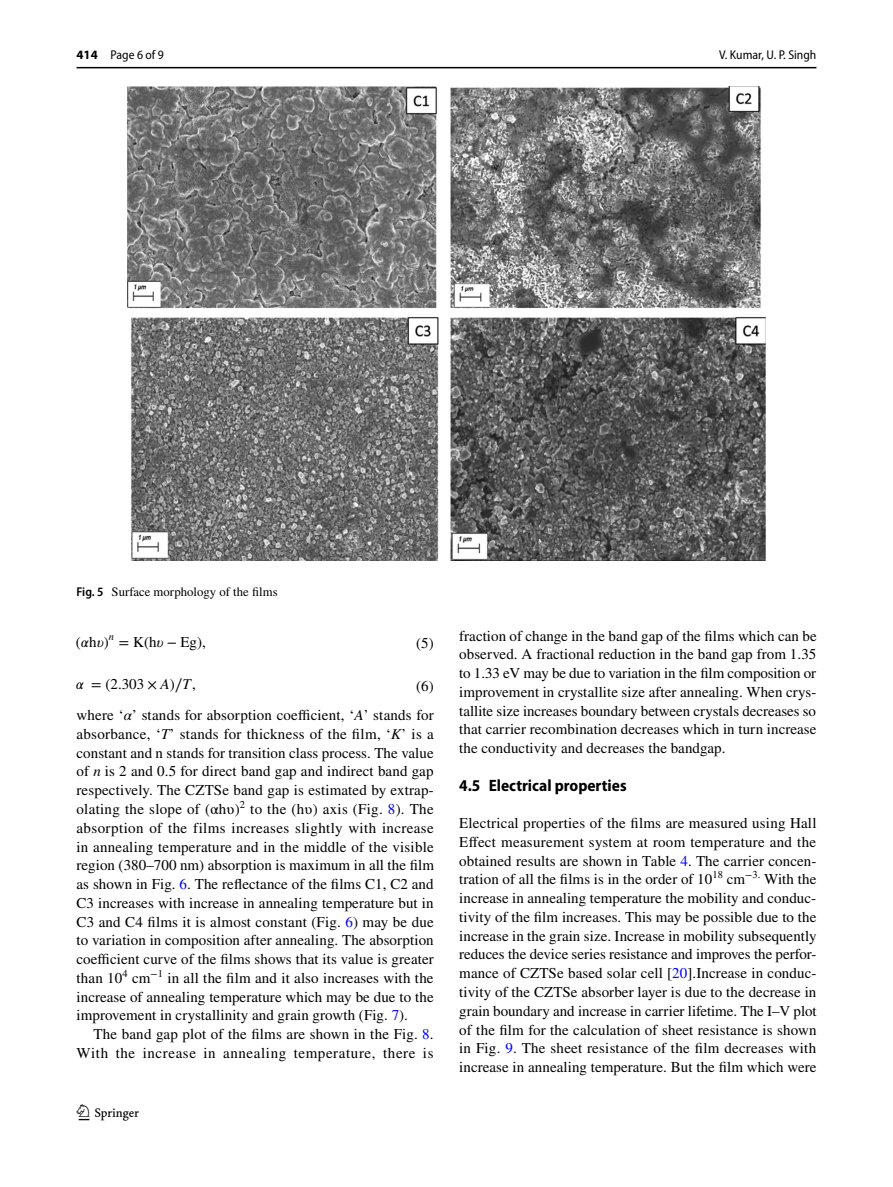
<style>
.page{position:relative;width:893px;height:1187px;background:#fff}
.page>*{position:absolute;margin:0;border:0;box-sizing:border-box;transform-origin:0 0}
.t1{font:22.5px "Springnew Regular 2";color:#000}
.t2{font:700 semi-condensed 16.5px "Myriad Pro";color:#000}
.t3{font:15px/18.8px "STIX";letter-spacing:.005em;color:#000;text-align:justify}
.t4{font:15px/18.8px "STIX";letter-spacing:.04em;color:#000;text-align:right}
.t5{font:15px "STIX Math Regular 11";color:#000}
.t6{font:15px "STIX General Regular 7";color:#000}
.t7{font:12.75px "STIX";color:#000}
.t8{font:semi-condensed 12.75px "Myriad Pro";color:#000}
.s1{font-weight:700;font-stretch:normal}
.s2{font-family:"Myriad Pro";font-weight:600;font-stretch:semi-condensed}
.s3{font-family:"STIX Math Italic 8"}
.s4{font-family:"STIX General Regular 8"}
.s5{font-family:"STIX Math Italic 9"}
.s6{font-family:"STIX Math Regular 12"}
.s7{font-family:"STIX General Italic 6"}
.s8{font-style:italic}
.s9{color:#00f}
</style>
<div class="page">
<hr style="left:77px;top:67px;width:739px;height:1px;background:#000">
<img style="left:127px;top:87px;width:638px;height:473px">
<p class="t8" style="left:77px;top:48px;width:89px"><span class="s1">414</span> Page 6 of 9</p>
<p class="t8" style="left:719px;top:48px;width:99px">V. Kumar, U. P. Singh</p>
<p class="t7" style="left:77px;top:582px;width:203px"><span class="s2">Fig. 5</span> Surface morphology of the films</p>
<p class="t5" style="left:76px;top:636px;width:132px">(<span class="s3">𝛼</span><span class="s4">h</span><span class="s3">𝜐</span>)<sup>n</sup> = <span class="s4">K</span>(<span class="s4">h</span><span class="s3">𝜐</span> − <span class="s4">Eg</span>)<span class="s4">,</span></p>
<p class="t3" style="left:416px;top:635px;width:19px">(5)</p>
<p class="t6" style="left:76px;top:678px;width:121px"><span class="s5">𝛼</span> <span class="s6">= (</span>2.303 <span class="s6">×</span> <span class="s7">A</span><span class="s6">)∕</span><span class="s7">T</span>,</p>
<p class="t3" style="left:416px;top:677px;width:19px">(6)</p>
<p class="t3" style="left:77px;top:706px;width:359px">where ‘<span class="s8">α</span>’ stands for absorption coefficient, ‘<span class="s8">A</span>’ stands for absorbance, ‘<span class="s8">T</span>’ stands for thickness of the film, ‘<span class="s8">K</span>’ is a constant and n stands for transition class process. The value of <span class="s8">n</span> is 2 and 0.5 for direct band gap and indirect band gap respectively. The CZTSe band gap is estimated by extrap&shy;olating the slope of (αhυ)<sup>2</sup> to the (hυ) axis (Fig. <span class="s9">8</span>). The absorption of the films increases slightly with increase in annealing temperature and in the middle of the visible region (380–700 nm) absorption is maximum in all the film as shown in Fig. <span class="s9">6</span>. The reflectance of the films C1, C2 and C3 increases with increase in annealing temperature but in C3 and C4 films it is almost constant (Fig. <span class="s9">6</span>) may be due to variation in composition after annealing. The absorption coefficient curve of the films shows that its value is greater than 10<sup>4</sup> cm<sup>−1</sup> in all the film and it also increases with the increase of annealing temperature which may be due to the improvement in crystallinity and grain growth (Fig. <span class="s9">7</span>).</p>
<p class="t4" style="left:77px;top:1025px;width:359px">The band gap plot of the films are shown in the Fig. <span class="s9">8</span>.<br>With the increase in annealing temperature, there is</p>
<h1 class="t1" style="left:79px;top:1104px;width:62px">1 3</h1>
<p class="t3" style="left:459px;top:627px;width:359px">fraction of change in the band gap of the films which can be observed. A fractional reduction in the band gap from 1.35 to 1.33 eV may be due to variation in the film composition or improvement in crystallite size after annealing. When crys&shy;tallite size increases boundary between crystals decreases so that carrier recombination decreases which in turn increase the conductivity and decreases the bandgap.</p>
<p class="t2" style="left:459px;top:775px;width:169px">4.5 Electrical properties</p>
<p class="t3" style="left:459px;top:814px;width:359px">Electrical properties of the films are measured using Hall Effect measurement system at room temperature and the obtained results are shown in Table <span class="s9">4</span>. The carrier concen&shy;tration of all the films is in the order of 10<sup>18</sup> cm<sup>−3.</sup> With the increase in annealing temperature the mobility and conduc&shy;tivity of the film increases. This may be possible due to the increase in the grain size. Increase in mobility subsequently reduces the device series resistance and improves the perfor&shy;mance of CZTSe based solar cell [<span class="s9">20</span>].Increase in conduc&shy;tivity of the CZTSe absorber layer is due to the decrease in grain boundary and increase in carrier lifetime. The I–V plot of the film for the calculation of sheet resistance is shown in Fig. <span class="s9">9</span>. The sheet resistance of the film decreases with increase in annealing temperature. But the film which were</p>
</div>
